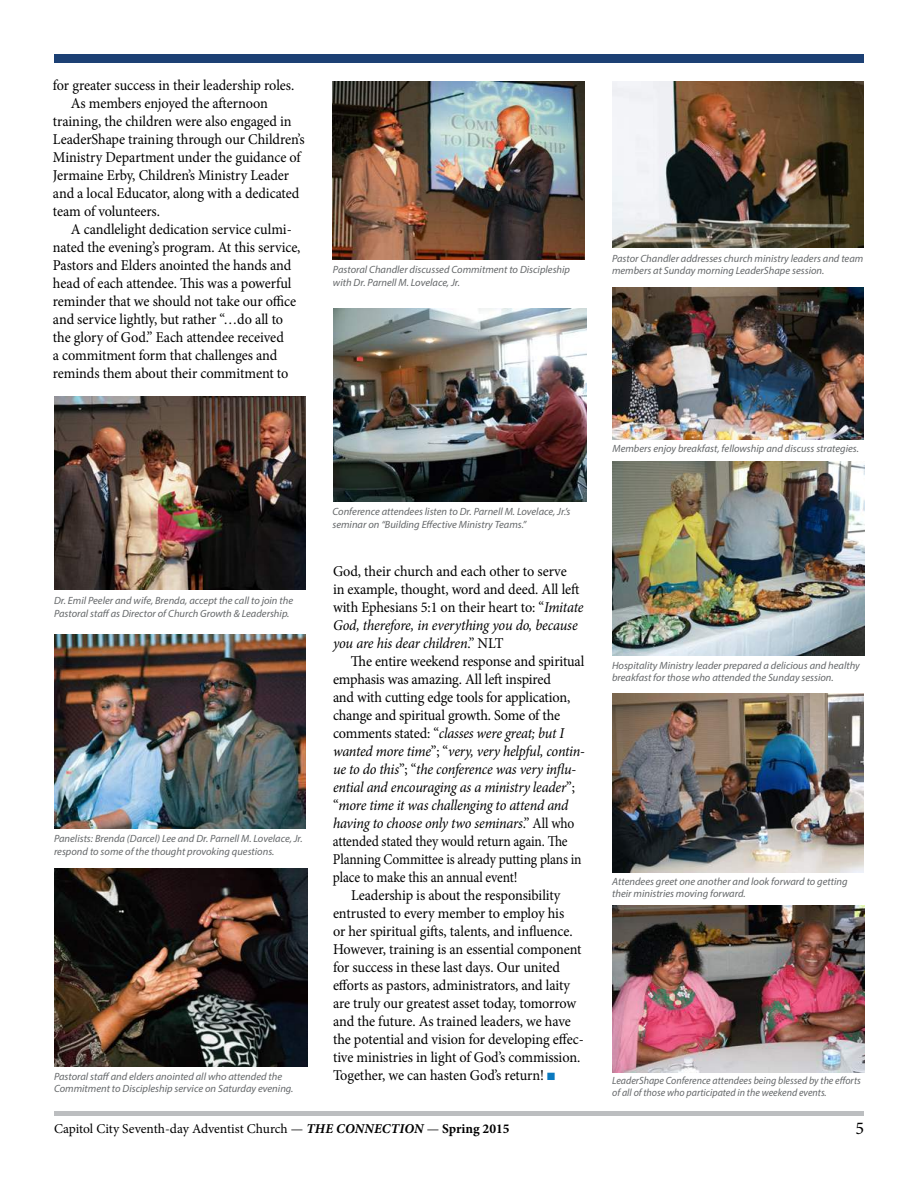
<style>
.page{position:relative;width:918px;height:1188px;background:#fff}
.page>*{position:absolute;margin:0;border:0;box-sizing:border-box;transform-origin:0 0}
.t1{font:18px "Minion Pro";color:#000}
.t2{font:15px/18px "Minion Pro";letter-spacing:-.01em;color:#000;scale:.95 1}
.t3{font:italic 15px "Minion Pro";letter-spacing:-.015em;color:#000;scale:.95 1}
.t4{font:15px "Minion Pro";letter-spacing:-.01em;color:#000;scale:.9 1}
.t5{font:13.5px "Minion Pro";letter-spacing:-.005em;color:#000}
.t6{font:italic 10.5px/12.6px "Myriad Pro";color:#65686a}
.t7{font:italic 10.5px/12.6px "Myriad Pro";color:#65686a;scale:.95 1}
.s1{font-style:italic}
.s2{font-style:normal}
.s3{color:#0a79bf}
.s4{font-weight:700;font-style:italic}
.s5{font-weight:700}
</style>
<div class="page">
<hr style="left:54px;top:1112px;width:810px;height:4px;background:#bcbec0">
<div style="left:54px;top:54px;width:810px;height:9px;background:#1c4074"></div>
<img style="left:332px;top:81px;width:253px;height:179px">
<img style="left:54px;top:869px;width:253px;height:198px">
<img style="left:612px;top:288px;width:252px;height:151px">
<img style="left:612px;top:81px;width:252px;height:167px">
<img style="left:54px;top:634px;width:252px;height:194px">
<img style="left:54px;top:396px;width:252px;height:194px">
<img style="left:333px;top:308px;width:253px;height:194px">
<img style="left:612px;top:462px;width:253px;height:194px">
<img style="left:612px;top:694px;width:252px;height:178px">
<img style="left:612px;top:905px;width:252px;height:168px">
<p class="t2" style="left:53px;top:76px;width:256px">for greater success in their leadership roles.</p>
<p class="t2" style="left:71px;top:94px;width:209px">As members enjoyed the afternoon</p>
<p class="t2" style="left:53px;top:112px;width:253px">training, the children were also engaged in</p>
<p class="t2" style="left:53px;top:130px;width:266px">LeaderShape training through our Children’s</p>
<p class="t2" style="left:53px;top:148px;width:262px">Ministry Department under the guidance of</p>
<p class="t2" style="left:53px;top:166px;width:250px">Jermaine Erby, Children’s Ministry Leader</p>
<p class="t2" style="left:53px;top:184px;width:261px">and a local Educator, along with a dedicated</p>
<p class="t2" style="left:53px;top:202px;width:114px">team of volunteers.</p>
<p class="t2" style="left:71px;top:220px;width:234px">A candlelight dedication service culmi-</p>
<p class="t2" style="left:53px;top:238px;width:262px">nated the evening’s program. At this service,</p>
<p class="t2" style="left:53px;top:256px;width:252px">Pastors and Elders anointed the hands and</p>
<p class="t2" style="left:53px;top:274px;width:253px">head of each attendee. This was a powerful</p>
<p class="t2" style="left:53px;top:292px;width:257px">reminder that we should not take our office</p>
<p class="t2" style="left:53px;top:310px;width:244px">and service lightly, but rather “…do all to</p>
<p class="t2" style="left:53px;top:328px;width:245px">the glory of God.” Each attendee received</p>
<p class="t2" style="left:53px;top:346px;width:238px">a commitment form that challenges and</p>
<p class="t2" style="left:53px;top:364px;width:249px">reminds them about their commitment to</p>
<p class="t6" style="left:54px;top:594px;width:241px">Dr. Emil Peeler and wife, Brenda, accept the call to join the<br>Pastoral staff as Director of Church Growth &amp; Leadership.</p>
<p class="t6" style="left:54px;top:832px;width:250px">Panelists: Brenda (Darcel) Lee and Dr. Parnell M. Lovelace, Jr. respond to some of the thought provoking questions.</p>
<p class="t6" style="left:54px;top:1070px;width:241px">Pastoral staff and elders anointed all who attended the<br>Commitment to Discipleship service on Saturday evening.</p>
<p class="t6" style="left:333px;top:263px;width:239px">Pastoral Chandler discussed Commitment to Discipleship with Dr. Parnell M. Lovelace, Jr.</p>
<p class="t6" style="left:612px;top:252px;width:253px">Pastor Chandler addresses church ministry leaders and team members at Sunday morning LeaderShape session.</p>
<p class="t6" style="left:332px;top:505px;width:239px">Conference attendees listen to Dr. Parnell M. Lovelace, Jr.’s seminar on “Building Effective Ministry Teams.”</p>
<p class="t2" style="left:333px;top:562px;width:265px">God, their church and each other to serve<br>in example, thought, word and deed. All left with Ephesians 5:1 on their heart to: “<span class="s1">Imitate God, therefore, in everything you do, because you are his dear children</span>.” NLT</p>
<p class="t2" style="left:351px;top:652px;width:247px">The entire weekend response and spiritual</p>
<p class="t2" style="left:333px;top:670px;width:231px">emphasis was amazing. All left inspired</p>
<p class="t2" style="left:333px;top:688px;width:251px">and with cutting edge tools for application,</p>
<p class="t2" style="left:333px;top:706px;width:241px">change and spiritual growth. Some of the</p>
<p class="t3" style="left:333px;top:723px;width:245px"><span class="s2">comments stated: “</span>classes were great; but I</p>
<p class="t3" style="left:333px;top:741px;width:267px">wanted more time<span class="s2">”; “</span>very, very helpful, contin-</p>
<p class="t3" style="left:333px;top:759px;width:258px">ue to do this<span class="s2">”; “</span>the conference was very influ-</p>
<p class="t3" style="left:333px;top:777px;width:256px">ential and encouraging as a ministry leader<span class="s2">”;</span></p>
<p class="t3" style="left:333px;top:795px;width:249px"><span class="s2">“</span>more time it was challenging to attend and</p>
<p class="t3" style="left:333px;top:813px;width:256px">having to choose only two seminars<span class="s2">.” All who</span></p>
<p class="t4" style="left:333px;top:831px;width:262px">attended stated they would return again. The</p>
<p class="t4" style="left:333px;top:849px;width:278px">Planning Committee is already putting plans in</p>
<p class="t4" style="left:333px;top:867px;width:207px">place to make this an annual event!</p>
<p class="t2" style="left:351px;top:886px;width:222px">Leadership is about the responsibility</p>
<p class="t2" style="left:333px;top:904px;width:245px">entrusted to every member to employ his</p>
<p class="t2" style="left:333px;top:922px;width:254px">or her spiritual gifts, talents, and influence.</p>
<p class="t2" style="left:333px;top:940px;width:263px">However, training is an essential component</p>
<p class="t2" style="left:333px;top:958px;width:240px">for success in these last days. Our united</p>
<p class="t2" style="left:333px;top:976px;width:251px">efforts as pastors, administrators, and laity</p>
<p class="t2" style="left:333px;top:994px;width:258px">are truly our greatest asset today, tomorrow</p>
<p class="t2" style="left:333px;top:1012px;width:252px">and the future. As trained leaders, we have</p>
<p class="t2" style="left:333px;top:1030px;width:265px">the potential and vision for developing effec-</p>
<p class="t2" style="left:333px;top:1048px;width:262px">tive ministries in light of God’s commission.</p>
<p class="t2" style="left:333px;top:1066px;width:236px">Together, we can hasten God’s return! <span class="s3">■</span></p>
<p class="t6" style="left:613px;top:442px;width:248px">Members enjoy breakfast, fellowship and discuss strategies.</p>
<p class="t6" style="left:612px;top:659px;width:249px">Hospitality Ministry leader prepared a delicious and healthy breakfast for those who attended the Sunday session.</p>
<p class="t6" style="left:612px;top:875px;width:237px">Attendees greet one another and look forward to getting their ministries moving forward.</p>
<p class="t7" style="left:612px;top:1074px;width:263px">LeaderShape Conference attendees being blessed by the efforts of all of those who participated in the weekend events.</p>
<p class="t5" style="left:54px;top:1120px;width:457px">Capitol City Seventh-day Adventist Church — <span class="s4">THE CONNECTION</span> — <span class="s5">Spring 2015</span></p>
<p class="t1" style="left:855px;top:1116px;width:10px">5</p>
</div>
